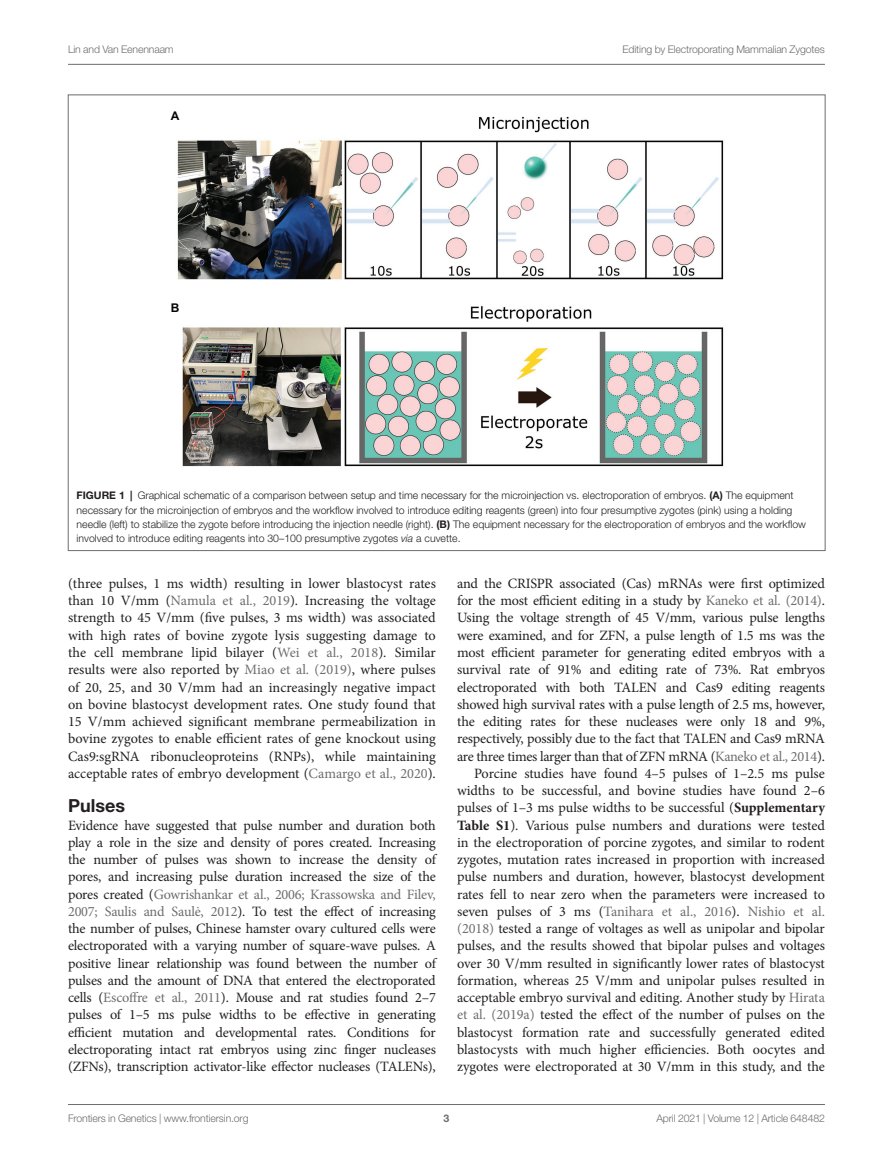
<style>
.page{position:relative;width:893px;height:1170px;background:#fff}
.page>*{position:absolute;margin:0;border:0;box-sizing:border-box;transform-origin:0 0}
.HEAD_2{font:700 18px "Helvetica Neue LT Std";color:#231f20}
.TEXT{font:14.25px/17.2px "Minion Pro";letter-spacing:-.005em;color:#231f20;text-align:justify}
.TEXT_FLUSH{font:14.25px/17.2px "Minion Pro";letter-spacing:-.02em;color:#231f20;text-align:justify}
.t1{font:700 12px "Arial";color:#040503}
.FIG_LEG{font:300 10.5px/14.2px "Helvetica Neue LT Std";color:#231f20}
.t2{font:300 10.5px "Helvetica Neue LT Std";letter-spacing:-.015em;color:#6c6d70}
.t3{font:700 10.5px "Helvetica Neue LT Std";color:#6c6d70}
.s1{font-weight:700}
.s2{font-style:italic}
.s3{color:#6c6d70}
</style>
<div class="page">
<hr style="left:68px;top:64px;width:757px;height:1px;background:#6c6d70">
<hr style="left:68px;top:1104px;width:757px;height:1px;background:#6c6d70">
<img style="left:177px;top:116px;width:547px;height:351px">
<p class="t2" style="left:68px;top:42px;width:107px">Lin and Van Eenennaam</p>
<p class="t2" style="left:622px;top:42px;width:204px">Editing by Electroporating Mammalian Zygotes</p>
<p class="t1" style="left:171px;top:107px;width:10px">A</p>
<p class="t1" style="left:171px;top:299px;width:10px">B</p>
<p class="FIG_LEG" style="left:77px;top:488px;width:731px"><span class="s1">FIGURE 1 |</span> Graphical schematic of a comparison between setup and time necessary for the microinjection vs. electroporation of embryos. <span class="s1">(A)</span> The equipment necessary for the microinjection of embryos and the workflow involved to introduce editing reagents (green) into four presumptive zygotes (pink) using a holding needle (left) to stabilize the zygote before introducing the injection needle (right). <span class="s1">(B)</span> The equipment necessary for the electroporation of embryos and the workflow involved to introduce editing reagents into 30–100 presumptive zygotes <span class="s2">via</span> a cuvette.</p>
<p class="TEXT" style="left:68px;top:575px;width:369px">(three pulses, 1 ms width) resulting in lower blastocyst rates than 10 V/mm (<span class="s3">Namula et al., 2019</span>). Increasing the voltage strength to 45 V/mm (five pulses, 3 ms width) was associated with high rates of bovine zygote lysis suggesting damage to the cell membrane lipid bilayer (<span class="s3">Wei et al., 2018</span>). Similar results were also reported by <span class="s3">Miao et al. (2019)</span>, where pulses of 20, 25, and 30 V/mm had an increasingly negative impact on bovine blastocyst development rates. One study found that 15 V/mm achieved significant membrane permeabilization in bovine zygotes to enable efficient rates of gene knockout using Cas9:sgRNA ribonucleoproteins (RNPs), while maintaining acceptable rates of embryo development (<span class="s3">Camargo et al., 2020</span>).</p>
<p class="HEAD_2" style="left:68px;top:794px;width:58px">Pulses</p>
<p class="TEXT_FLUSH" style="left:68px;top:816px;width:369px">Evidence have suggested that pulse number and duration both play a role in the size and density of pores created. Increasing the number of pulses was shown to increase the density of pores, and increasing pulse duration increased the size of the pores created (<span class="s3">Gowrishankar et al., 2006; Krassowska and Filev, 2007; Saulis and Saulė, 2012</span>). To test the effect of increasing the number of pulses, Chinese hamster ovary cultured cells were electroporated with a varying number of square-wave pulses. A positive linear relationship was found between the number of pulses and the amount of DNA that entered the electroporated cells (<span class="s3">Escoffre et al., 2011</span>). Mouse and rat studies found 2–7 pulses of 1–5 ms pulse widths to be effective in generating efficient mutation and developmental rates. Conditions for electroporating intact rat embryos using zinc finger nucleases (ZFNs), transcription activator-like effector nucleases (TALENs),</p>
<p class="TEXT_FLUSH" style="left:457px;top:575px;width:369px">and the CRISPR associated (Cas) mRNAs were first optimized for the most efficient editing in a study by <span class="s3">Kaneko et al. (2014)</span>.<br>Using the voltage strength of 45 V/mm, various pulse lengths were examined, and for ZFN, a pulse length of 1.5 ms was the most efficient parameter for generating edited embryos with a survival rate of 91% and editing rate of 73%. Rat embryos electroporated with both TALEN and Cas9 editing reagents showed high survival rates with a pulse length of 2.5 ms, however, the editing rates for these nucleases were only 18 and 9%, respectively, possibly due to the fact that TALEN and Cas9 mRNA are three times larger than that of ZFN mRNA (<span class="s3">Kaneko et al., 2014</span>).</p>
<p class="TEXT" style="left:457px;top:764px;width:369px;text-indent:17px">Porcine studies have found 4–5 pulses of 1–2.5 ms pulse widths to be successful, and bovine studies have found 2–6 pulses of 1–3 ms pulse widths to be successful (<span class="s1">Supplementary Table S1</span>). Various pulse numbers and durations were tested in the electroporation of porcine zygotes, and similar to rodent zygotes, mutation rates increased in proportion with increased pulse numbers and duration, however, blastocyst development rates fell to near zero when the parameters were increased to seven pulses of 3 ms (<span class="s3">Tanihara et al., 2016</span>). <span class="s3">Nishio et al. (2018)</span> tested a range of voltages as well as unipolar and bipolar pulses, and the results showed that bipolar pulses and voltages over 30 V/mm resulted in significantly lower rates of blastocyst formation, whereas 25 V/mm and unipolar pulses resulted in acceptable embryo survival and editing. Another study by <span class="s3">Hirata et al. (2019a)</span> tested the effect of the number of pulses on the blastocyst formation rate and successfully generated edited blastocysts with much higher efficiencies. Both oocytes and zygotes were electroporated at 30 V/mm in this study, and the</p>
<p class="t2" style="left:68px;top:1111px;width:182px">Frontiers in Genetics | www.frontiersin.org</p>
<p class="t3" style="left:444px;top:1111px;width:7px">3</p>
<p class="t2" style="left:656px;top:1111px;width:170px">April 2021 | Volume 12 | Article 648482</p>
</div>
